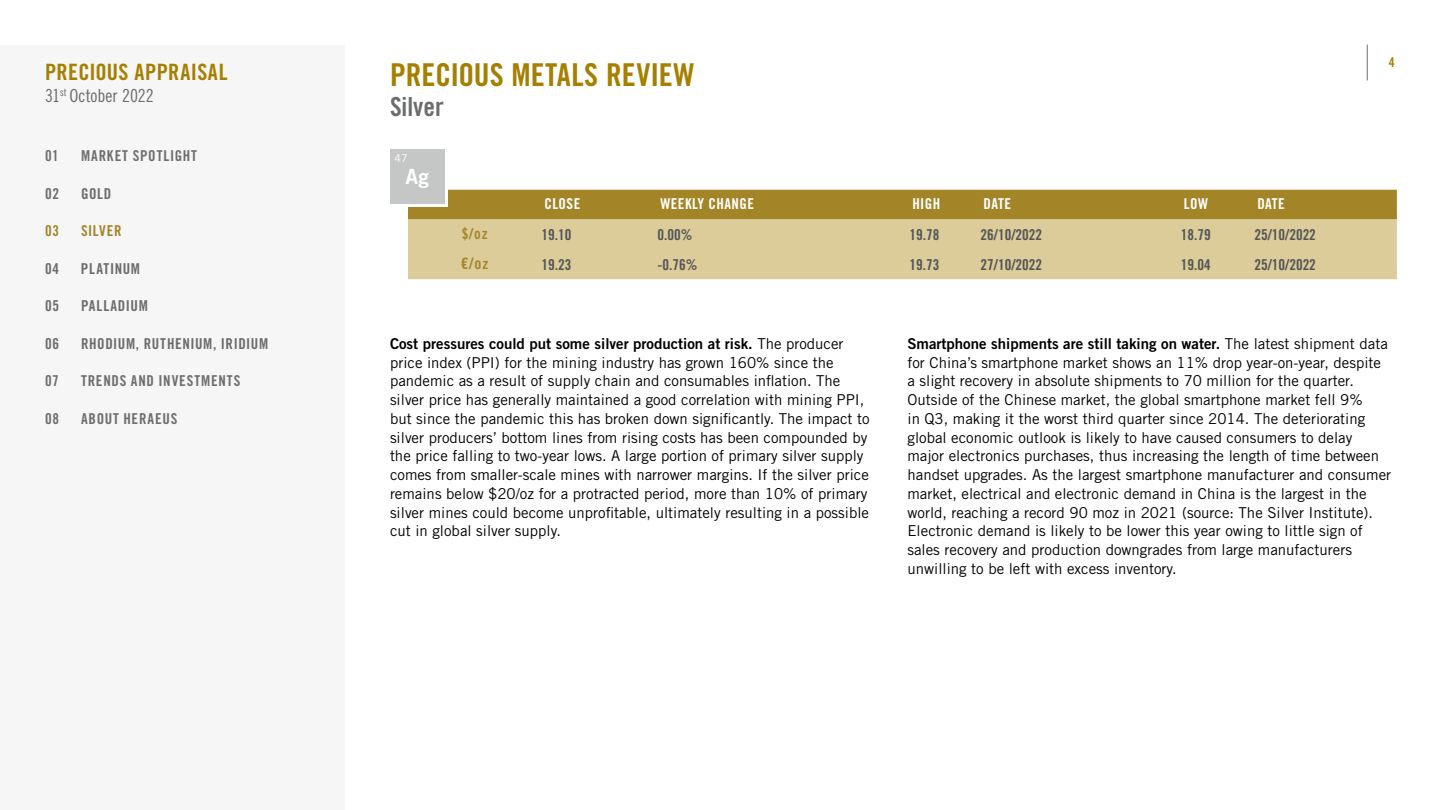
<style>
.page{position:relative;width:1440px;height:810px;background:#fff}
.page>*{position:absolute;margin:0;border:0;box-sizing:border-box;transform-origin:0 0}
.t1{font:31.5px "Trade Gothic LT Std Bd Cn 20";color:#a58000}
.t2{font:26.25px "Trade Gothic LT Std Bd Cn 20";color:#6b6c6e}
.t3{font:22.5px "Trade Gothic LT Std Bd Cn 20";letter-spacing:.015em;color:#a58000}
.t4{font:21px "Trade Gothic LT Std Bd 2";color:#fff}
.t5{font:18px "Trade Gothic LT Std Cn 18";letter-spacing:-.005em;color:#6b6c6e}
.t6{font:15.75px "Trade Gothic LT Std Bd Cn 20";color:#a38527}
.t7{font:15px/18.8px "Trade Gothic LT Std";color:#000}
.t8{font:15px "Trade Gothic LT Std Bd 2";color:#000}
.t9{font:15px "Trade Gothic LT Std Bd Cn 20";color:#535456}
.t10{font:15px "Trade Gothic LT Std Bd Cn 20";letter-spacing:.04em;color:#6b6c6e}
.t11{font:15px "Trade Gothic LT Std Bd Cn 20";letter-spacing:.055em;color:#6e6e6e}
.t12{font:15px "Trade Gothic LT Std Bd Cn 20";letter-spacing:.03em;color:#fff}
.t13{font:15px "Trade Gothic LT Std Bd Cn 20";letter-spacing:.05em;color:#a38527}
.t14{font:13.5px "Trade Gothic LT Std Bd Cn 20";color:#a58000}
.t15{font:10.8px "Trade Gothic LT Std";color:#fff}
.s1{font-size:15px}
.s2{font-family:"Trade Gothic LT Std"}
</style>
<div class="page">
<hr style="left:1367px;top:44px;width:1px;height:36px;background:#6e6e6e">
<div style="left:408px;top:190px;width:989px;height:30px;background:#a38527"></div>
<div style="left:408px;top:220px;width:989px;height:59px;background:#dbcc99"></div>
<div style="left:393px;top:152px;width:54px;height:55px;background:linear-gradient(to right,#fff,#fff)"></div>
<div style="left:390px;top:150px;width:54px;height:54px;background:#c5c6c6"></div>
<div style="left:0;top:45px;width:345px;height:765px;background:#f6f6f6"></div>
<h3 class="t3" style="left:45px;top:58px;width:184px">PRECIOUS APPRAISAL</h3>
<p class="t5" style="left:45px;top:85px;width:110px">31<sup>st</sup> October 2022</p>
<p class="t11" style="left:45px;top:147px;width:15px">01</p>
<p class="t11" style="left:81px;top:147px;width:117px">MARKET SPOTLIGHT</p>
<p class="t10" style="left:45px;top:184px;width:16px">02</p>
<p class="t10" style="left:81px;top:184px;width:32px">GOLD</p>
<p class="t13" style="left:45px;top:222px;width:16px">03</p>
<p class="t13" style="left:81px;top:222px;width:42px">SILVER</p>
<p class="t10" style="left:45px;top:259px;width:16px">04</p>
<p class="t10" style="left:81px;top:259px;width:61px">PLATINUM</p>
<p class="t10" style="left:45px;top:297px;width:16px">05</p>
<p class="t10" style="left:81px;top:297px;width:68px">PALLADIUM</p>
<p class="t10" style="left:45px;top:334px;width:16px">06</p>
<p class="t10" style="left:81px;top:334px;width:189px">RHODIUM, RUTHENIUM, IRIDIUM</p>
<p class="t11" style="left:45px;top:372px;width:15px">07</p>
<p class="t11" style="left:81px;top:372px;width:161px">TRENDS AND INVESTMENTS</p>
<p class="t11" style="left:45px;top:409px;width:16px">08</p>
<p class="t11" style="left:81px;top:409px;width:98px">ABOUT HERAEUS</p>
<h1 class="t1" style="left:390px;top:56px;width:306px">PRECIOUS METALS REVIEW</h1>
<h2 class="t2" style="left:390px;top:91px;width:55px">Silver</h2>
<p class="t15" style="left:395px;top:152px;width:15px">47</p>
<h3 class="t4" style="left:406px;top:164px;width:25px">Ag</h3>
<p class="t12" style="left:544px;top:194px;width:37px">CLOSE</p>
<p class="t12" style="left:660px;top:194px;width:95px">WEEKLY CHANGE</p>
<p class="t12" style="left:912px;top:194px;width:30px">HIGH</p>
<p class="t12" style="left:984px;top:194px;width:29px">DATE</p>
<p class="t12" style="left:1184px;top:194px;width:26px">LOW</p>
<p class="t12" style="left:1257px;top:194px;width:29px">DATE</p>
<p class="t13" style="left:462px;top:224px;width:28px">$/oz</p>
<p class="t9" style="left:541px;top:225px;width:31px">19.10</p>
<p class="t9" style="left:657px;top:225px;width:36px">0.00%</p>
<p class="t9" style="left:909px;top:225px;width:31px">19.78</p>
<p class="t9" style="left:981px;top:225px;width:63px">26/10/2022</p>
<p class="t9" style="left:1181px;top:225px;width:31px">18.79</p>
<p class="t9" style="left:1254px;top:225px;width:63px">25/10/2022</p>
<p class="t6" style="left:461px;top:254px;width:29px">€/o<span class="s1">z</span></p>
<p class="t9" style="left:541px;top:255px;width:31px">19.23</p>
<p class="t9" style="left:657px;top:255px;width:41px">-0.76%</p>
<p class="t9" style="left:909px;top:255px;width:31px">19.73</p>
<p class="t9" style="left:981px;top:255px;width:63px">27/10/2022</p>
<p class="t9" style="left:1181px;top:255px;width:31px">19.04</p>
<p class="t9" style="left:1254px;top:255px;width:63px">25/10/2022</p>
<p class="t14" style="left:1389px;top:54px;width:7px">4</p>
<p class="t8" style="left:390px;top:334px;width:455px">Cost pressures could put some silver production at risk. <span class="s2">The producer</span></p>
<p class="t7" style="left:390px;top:353px;width:481px">price index (PPI) for the mining industry has grown 160% since the pandemic as a result of supply chain and consumables inflation. The silver price has generally maintained a good correlation with mining PPI, but since the pandemic this has broken down significantly. The impact to silver producers’ bottom lines from rising costs has been compounded by the price falling to two-year lows. A large portion of primary silver supply comes from smaller-scale mines with narrower margins. If the silver price remains below $20/oz for a protracted period, more than 10% of primary silver mines could become unprofitable, ultimately resulting in a possible cut in global silver supply.</p>
<p class="t8" style="left:908px;top:334px;width:482px">Smartphone shipments are still taking on water. <span class="s2">The latest shipment data</span></p>
<p class="t7" style="left:908px;top:353px;width:485px">for China’s smartphone market shows an 11% drop year-on-year, despite a slight recovery in absolute shipments to 70 million for the quarter.<br>Outside of the Chinese market, the global smartphone market fell 9%<br>in Q3, making it the worst third quarter since 2014. The deteriorating global economic outlook is likely to have caused consumers to delay major electronics purchases, thus increasing the length of time between handset upgrades. As the largest smartphone manufacturer and consumer market, electrical and electronic demand in China is the largest in the world, reaching a record 90 moz in 2021 (source: The Silver Institute).<br>Electronic demand is likely to be lower this year owing to little sign of sales recovery and production downgrades from large manufacturers unwilling to be left with excess inventory.</p>
</div>
